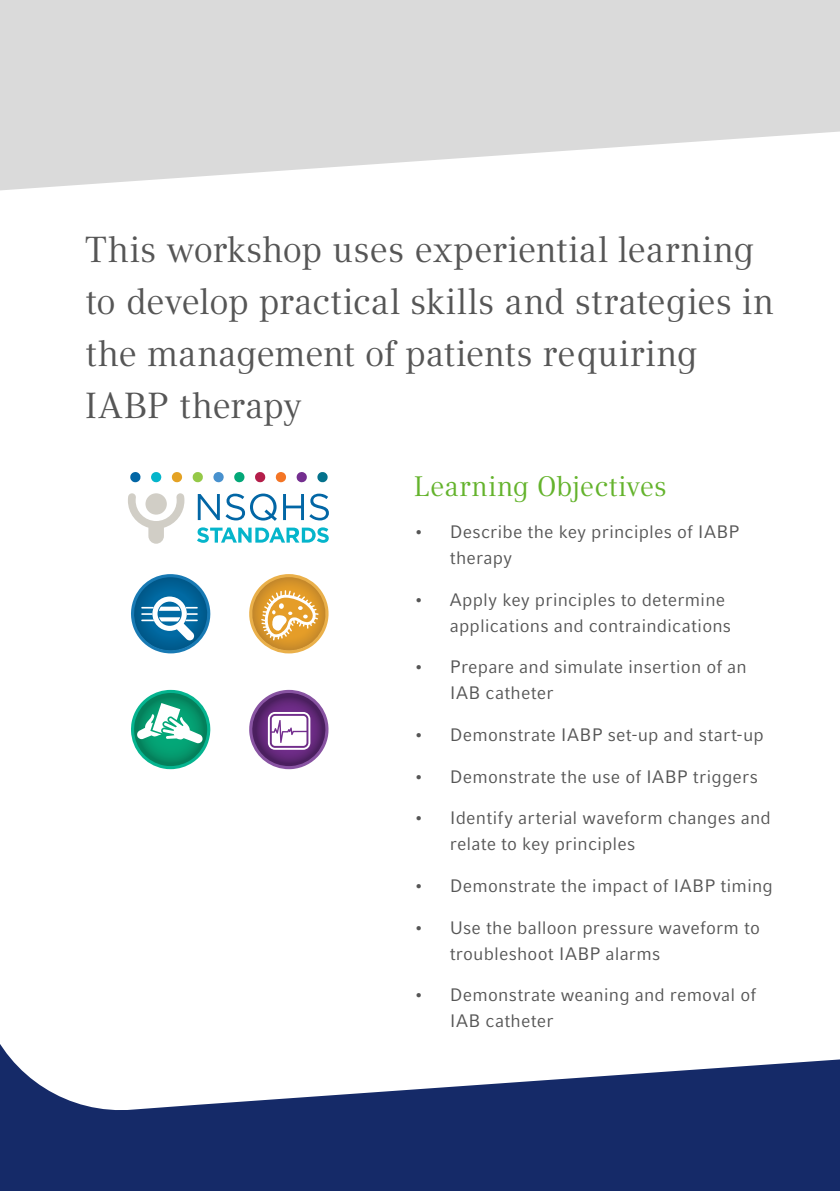
<style>
.page{position:relative;width:840px;height:1191px;background:#fff}
.page>*{position:absolute;margin:0;border:0;box-sizing:border-box;transform-origin:0 0}
.t1{font:36px/52px "Compatil Text LT Pro";letter-spacing:-.005em;color:#565656}
.t2{font:28px "Compatil Text LT Pro";color:#64b32c}
.t3{font:18px/26px "Compatil Fact LT Pro";letter-spacing:.01em;color:#565656}
</style>
<div class="page">
<svg style="left:0;top:0;width:839px;height:191px;fill:#dadada"></svg>
<svg style="left:0;top:1044px;width:839px;height:147px;fill:#152a68"></svg>
<svg style="left:130px;top:472px;width:11px;height:10px"></svg>
<svg style="left:151px;top:472px;width:10px;height:11px"></svg>
<svg style="left:171px;top:472px;width:11px;height:11px"></svg>
<svg style="left:192px;top:472px;width:11px;height:11px"></svg>
<svg style="left:213px;top:472px;width:11px;height:10px"></svg>
<svg style="left:234px;top:472px;width:10px;height:10px"></svg>
<svg style="left:255px;top:472px;width:10px;height:10px"></svg>
<svg style="left:275px;top:472px;width:11px;height:10px"></svg>
<svg style="left:296px;top:472px;width:11px;height:10px"></svg>
<svg style="left:317px;top:472px;width:11px;height:10px"></svg>
<svg style="left:198px;top:493px;width:79px;height:28px"></svg>
<svg style="left:283px;top:493px;width:46px;height:27px"></svg>
<svg style="left:197px;top:527px;width:131px;height:16px"></svg>
<svg style="left:128px;top:493px;width:56px;height:51px"></svg>
<svg style="left:249px;top:574px;width:79px;height:79px"></svg>
<svg style="left:131px;top:574px;width:79px;height:79px"></svg>
<svg style="left:131px;top:690px;width:79px;height:79px"></svg>
<svg style="left:249px;top:690px;width:79px;height:79px"></svg>
<h1 class="t1" style="left:85px;top:224px;width:689px">This workshop uses experiential learning to develop practical skills and strategies in the management of patients requiring IABP therapy</h1>
<h2 class="t2" style="left:413px;top:470px;width:254px">Learning Objectives</h2>
<p class="t3" style="left:449px;top:519px;width:291px;text-indent:-36px">• Describe the key principles of IABP therapy</p>
<p class="t3" style="left:449px;top:586px;width:283px;text-indent:-36px">• Apply key principles to determine applications and contraindications</p>
<p class="t3" style="left:449px;top:654px;width:298px;text-indent:-36px">• Prepare and simulate insertion of an<br>IAB catheter</p>
<p class="t3" style="left:413px;top:722px;width:351px">• Demonstrate IABP set-up and start-up</p>
<p class="t3" style="left:413px;top:763px;width:345px">• Demonstrate the use of IABP triggers</p>
<p class="t3" style="left:449px;top:805px;width:322px;text-indent:-36px">• Identify arterial waveform changes and relate to key principles</p>
<p class="t3" style="left:413px;top:873px;width:360px">• Demonstrate the impact of IABP timing</p>
<p class="t3" style="left:449px;top:914px;width:311px;text-indent:-36px">• Use the balloon pressure waveform to troubleshoot IABP alarms</p>
<p class="t3" style="left:449px;top:982px;width:307px;text-indent:-36px">• Demonstrate weaning and removal of<br>IAB catheter</p>
</div>
